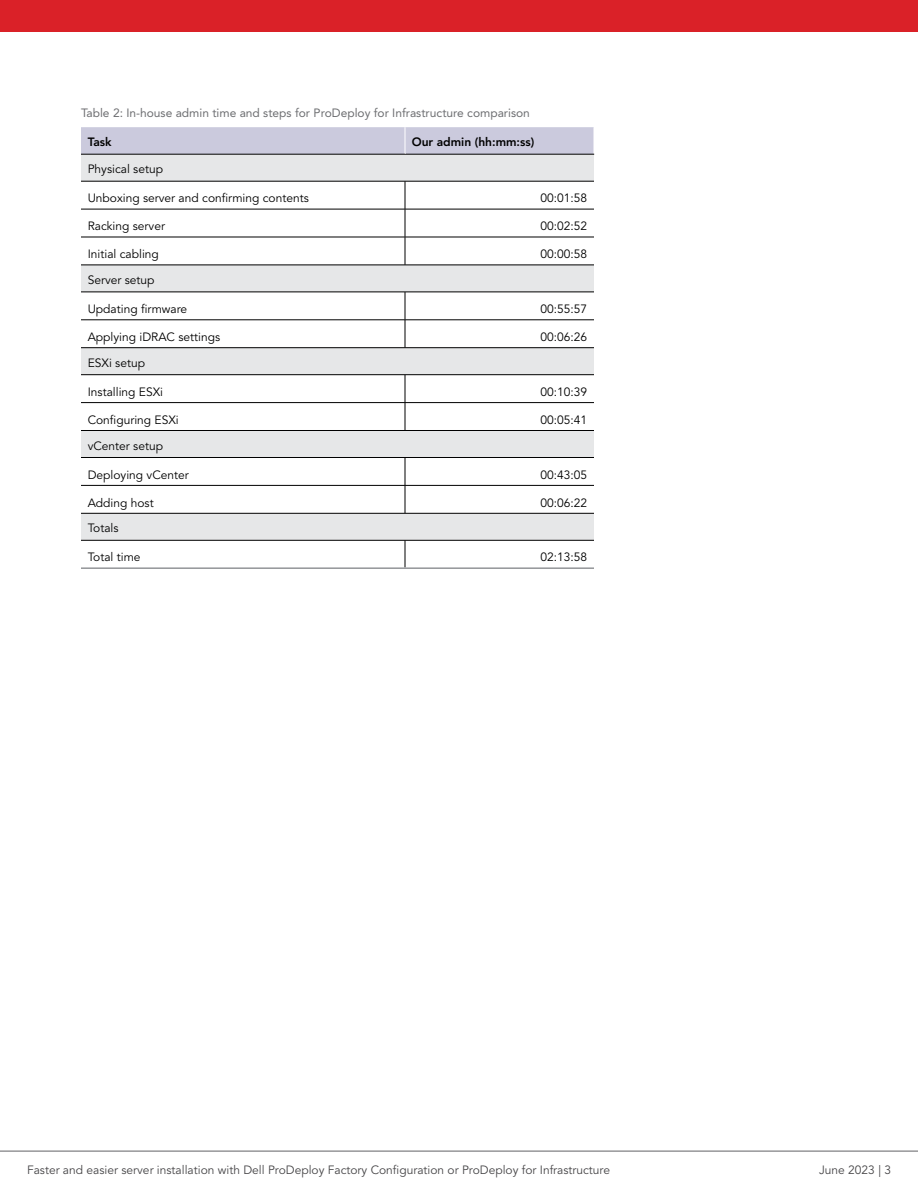
<style>
.page{position:relative;width:918px;height:1188px;background:#fff}
.page>*{position:absolute;margin:0;border:0;box-sizing:border-box;transform-origin:0 0}
.t1{font:12px "Avenir LT Pro";color:#000}
.t2{font:12px "Avenir LT Pro";color:#464547}
.t3{font:12px "Avenir LT Pro";color:#6d6e71}
.t4{font:800 12px "Avenir LT Pro";color:#000}
</style>
<div class="page">
<svg style="left:81px;top:155px;width:513px;height:385px"></svg>
<svg style="left:405px;top:182px;width:1px;height:83px"></svg>
<svg style="left:405px;top:293px;width:1px;height:54px"></svg>
<svg style="left:405px;top:375px;width:1px;height:55px"></svg>
<svg style="left:405px;top:458px;width:1px;height:55px"></svg>
<svg style="left:405px;top:541px;width:1px;height:26px"></svg>
<hr style="left:81px;top:209px;width:324px;height:1px;background:#000">
<hr style="left:405px;top:209px;width:189px;height:1px;background:#000">
<hr style="left:81px;top:237px;width:324px;height:1px;background:#000">
<hr style="left:405px;top:237px;width:189px;height:1px;background:#000">
<hr style="left:81px;top:320px;width:324px;height:1px;background:#000">
<hr style="left:405px;top:320px;width:189px;height:1px;background:#000">
<hr style="left:81px;top:402px;width:324px;height:1px;background:#000">
<hr style="left:405px;top:402px;width:189px;height:1px;background:#000">
<hr style="left:81px;top:485px;width:324px;height:1px;background:#000">
<hr style="left:405px;top:485px;width:189px;height:1px;background:#000">
<hr style="left:81px;top:540px;width:324px;height:1px;background:#000">
<hr style="left:405px;top:540px;width:189px;height:1px;background:#000">
<hr style="left:405px;top:154px;width:189px;height:1px;background:#000">
<hr style="left:81px;top:265px;width:324px;height:1px;background:#000">
<hr style="left:405px;top:265px;width:189px;height:1px;background:#000">
<hr style="left:81px;top:347px;width:324px;height:1px;background:#000">
<hr style="left:405px;top:347px;width:189px;height:1px;background:#000">
<hr style="left:81px;top:430px;width:324px;height:1px;background:#000">
<hr style="left:405px;top:430px;width:189px;height:1px;background:#000">
<hr style="left:81px;top:513px;width:324px;height:1px;background:#000">
<hr style="left:405px;top:513px;width:189px;height:1px;background:#000">
<hr style="left:81px;top:181px;width:324px;height:1px;background:#000">
<hr style="left:405px;top:181px;width:189px;height:1px;background:#000">
<hr style="left:81px;top:292px;width:324px;height:1px;background:#000">
<hr style="left:405px;top:292px;width:189px;height:1px;background:#000">
<hr style="left:81px;top:374px;width:324px;height:1px;background:#000">
<hr style="left:405px;top:374px;width:189px;height:1px;background:#000">
<hr style="left:81px;top:457px;width:324px;height:1px;background:#000">
<hr style="left:405px;top:457px;width:189px;height:1px;background:#000">
<hr style="left:81px;top:567px;width:324px;height:2px;background:#939598">
<hr style="left:405px;top:567px;width:189px;height:2px;background:#939598">
<svg style="left:81px;top:127px;width:514px;height:27px;background:#c9c8da"></svg>
<hr style="left:81px;top:154px;width:324px;height:1px;background:#000">
<hr style="left:0;top:1151px;width:918px;height:1px;background:#616264">
<div style="left:0;top:0;width:918px;height:32px;background:#da2128"></div>
<p class="t3" style="left:81px;top:106px;width:450px">Table 2: In-house admin time and steps for ProDeploy for Infrastructure comparison</p>
<p class="t4" style="left:88px;top:135px;width:25px">Task</p>
<p class="t4" style="left:412px;top:135px;width:124px">Our admin (hh:mm:ss)</p>
<p class="t1" style="left:88px;top:162px;width:77px">Physical setup</p>
<p class="t1" style="left:88px;top:191px;width:223px">Unboxing server and confirming contents</p>
<p class="t1" style="left:541px;top:191px;width:48px">00:01:58</p>
<p class="t1" style="left:88px;top:219px;width:79px">Racking server</p>
<p class="t1" style="left:541px;top:219px;width:48px">00:02:52</p>
<p class="t1" style="left:88px;top:247px;width:73px">Initial cabling</p>
<p class="t1" style="left:541px;top:247px;width:48px">00:00:58</p>
<p class="t1" style="left:88px;top:273px;width:68px">Server setup</p>
<p class="t1" style="left:88px;top:302px;width:101px">Updating firmware</p>
<p class="t1" style="left:541px;top:302px;width:48px">00:55:57</p>
<p class="t1" style="left:88px;top:330px;width:134px">Applying iDRAC settings</p>
<p class="t1" style="left:541px;top:330px;width:48px">00:06:26</p>
<p class="t1" style="left:88px;top:355px;width:59px">ESXi setup</p>
<p class="t1" style="left:88px;top:385px;width:77px">Installing ESXi</p>
<p class="t1" style="left:541px;top:385px;width:48px">00:10:39</p>
<p class="t1" style="left:88px;top:412px;width:93px">Configuring ESXi</p>
<p class="t1" style="left:541px;top:412px;width:48px">00:05:41</p>
<p class="t1" style="left:88px;top:438px;width:77px">vCenter setup</p>
<p class="t1" style="left:88px;top:467px;width:103px">Deploying vCenter</p>
<p class="t1" style="left:541px;top:467px;width:48px">00:43:05</p>
<p class="t1" style="left:88px;top:495px;width:68px">Adding host</p>
<p class="t1" style="left:541px;top:495px;width:48px">00:06:22</p>
<p class="t1" style="left:88px;top:521px;width:32px">Totals</p>
<p class="t1" style="left:88px;top:550px;width:54px">Total time</p>
<p class="t1" style="left:541px;top:550px;width:48px">02:13:58</p>
<p class="t2" style="left:27px;top:1163px;width:585px">Faster and easier server installation with Dell ProDeploy Factory Configuration or ProDeploy for Infrastructure</p>
<p class="t2" style="left:819px;top:1163px;width:73px">June 2023 | 3</p>
</div>
